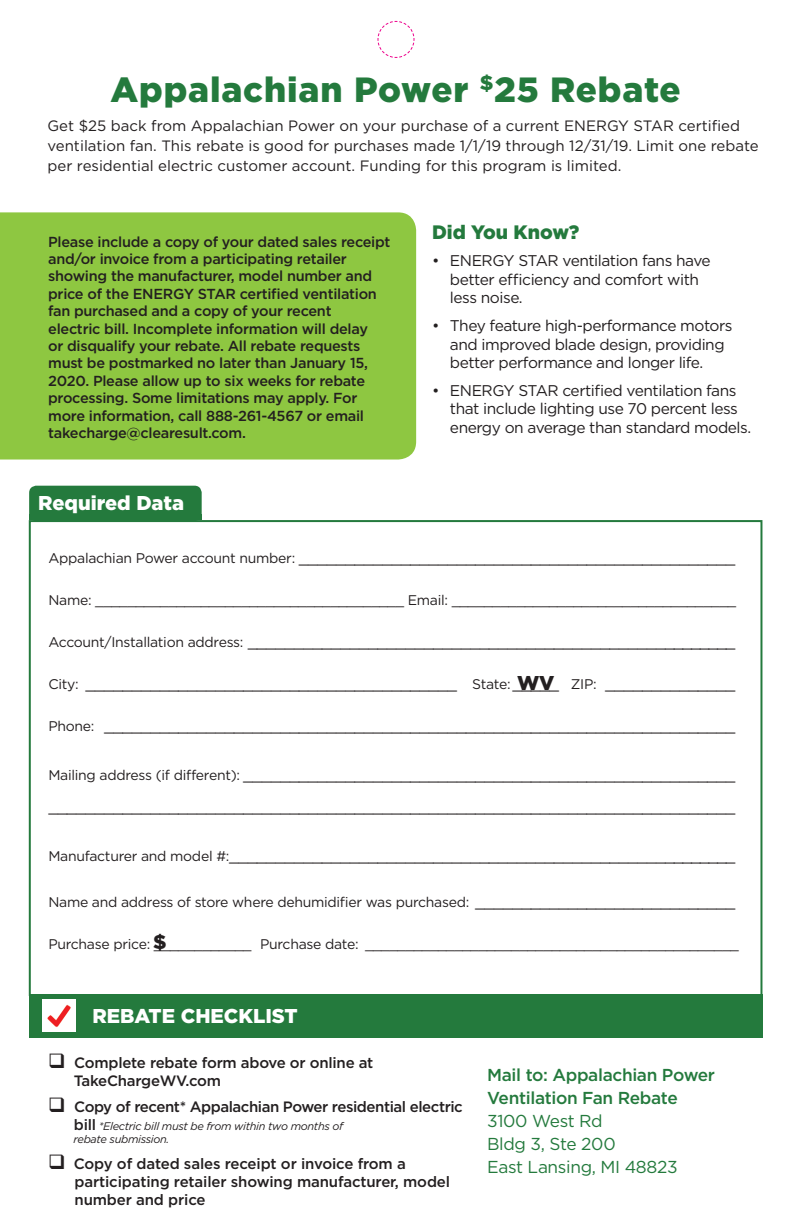
<style>
.page{position:relative;width:792px;height:1224px;background:#fff}
.page>*{position:absolute;margin:0;border:0;box-sizing:border-box;transform-origin:0 0}
.t1{font:900 35px "Gotham";letter-spacing:.025em;color:#247a3d}
.t2{font:900 20px "Gotham";color:#fff}
.t3{font:900 20px "Gotham";color:#231f20}
.t4{font:900 19.4px "Gotham";color:#247a3d}
.t5{font:500 17.2px/23px "Gotham";letter-spacing:-.02em;color:#247a3d}
.t6{font:17.2px/23px "Gotham";letter-spacing:-.02em;color:#247a3d}
.t7{font:16px/32px "Gotham";color:#231f20}
.t8{font:15.6px/18.6px "Gotham";letter-spacing:-.03em;color:#231f20}
.t9{font:15px/20px "Gotham";color:#231f20}
.t10{font:500 15px/18px "Gotham";letter-spacing:-.015em;color:#231f20}
.t11{font:500 14.4px/17.4px "Gotham";letter-spacing:-.02em;color:#231f20}
.t12{font:14px "Gotham";letter-spacing:-.02em;color:#231f20}
.t13{font:italic 11px/13.2px "Gotham";letter-spacing:-.03em;color:#231f20}
.s1{font-size:14px}
.s2{font-size:16px}
.s3{font-weight:500;font-style:normal;font-size:15px}
</style>
<div class="page">
<div style="left:29px;top:994px;width:733px;height:44px;background:#247a3d"></div>
<img style="left:43px;top:999px;width:32px;height:33px">
<div style="left:0;top:212px;width:416px;height:248px;background:#8ec741"></div>
<div style="left:29px;top:520px;width:733px;height:476px;border:2px solid #247a3d"></div>
<div style="left:29px;top:514px;width:173px;height:6px;background:#247a3d"></div>
<div style="left:29px;top:486px;width:173px;height:35px;background:#247a3d;border-radius:7px"></div>
<svg style="left:377px;top:20px;width:38px;height:38px"></svg>
<h1 class="t1" style="left:110px;top:65px;width:572px">Appalachian Power <sup>$</sup>25 Rebate</h1>
<p class="t9" style="left:48px;top:116px;width:713px">Get $25 back from Appalachian Power on your purchase of a current ENERGY STAR certified ventilation fan. This rebate is good for purchases made 1/1/19 through 12/31/19. Limit one rebate per residential electric customer account. Funding for this program is limited.</p>
<p class="t11" style="left:48px;top:233px;width:344px">Please include a copy of your dated sales receipt and/or invoice from a participating retailer showing the manufacturer, model number and price of the ENERGY STAR certified ventilation fan purchased and a copy of your recent<br>electric bill. Incomplete information will delay<br>or disqualify your rebate. All rebate requests must be postmarked no later than January 15, 2020. Please allow up to six weeks for rebate processing. Some limitations may apply. For more information, call 888-261-4567 or email takecharge@clearesult.com.</p>
<p class="t2" style="left:38px;top:489px;width:147px">Required Data</p>
<p class="t4" style="left:432px;top:218px;width:149px">Did You Know?</p>
<p class="t8" style="left:450px;top:251px;width:262px;text-indent:-18px">• ENERGY STAR ventilation fans have better efficiency and comfort with less noise.</p>
<p class="t8" style="left:450px;top:316px;width:284px;text-indent:-18px">• They feature high-performance motors and improved blade design, providing better performance and longer life.</p>
<p class="t8" style="left:450px;top:381px;width:303px;text-indent:-18px">• ENERGY STAR certified ventilation fans that include lighting use 70 percent less energy on average than standard models.</p>
<p class="t7" style="left:48px;top:541px;width:689px"><span class="s1">Appalachian Power account number:</span> _______________________________________________</p>
<p class="t12" style="left:48px;top:591px;width:689px">Name: ______________________________________ Email: ___________________________________</p>
<p class="t7" style="left:48px;top:625px;width:688px"><span class="s1">Account/Installation address:</span> _____________________________________________________</p>
<p class="t7" style="left:48px;top:667px;width:689px"><span class="s1">City:</span> ________________________________________ <span class="s1">State:</span>_____ <span class="s1">ZIP:</span> ______________</p>
<p class="t7" style="left:48px;top:709px;width:689px"><span class="s1">Phone:</span> ____________________________________________________________________</p>
<p class="t7" style="left:48px;top:758px;width:689px"><span class="s1">Mailing address (if different):</span> _____________________________________________________ __________________________________________________________________________</p>
<p class="t7" style="left:48px;top:839px;width:688px"><span class="s1">Manufacturer and model #:</span>_______________________________________________________</p>
<p class="t12" style="left:48px;top:893px;width:689px">Name and address of store where dehumidifier was purchased: <span class="s2">____________________________</span></p>
<p class="t12" style="left:48px;top:935px;width:692px">Purchase price: ____________ Purchase date: ______________________________________________</p>
<p class="t3" style="left:517px;top:669px;width:39px">WV</p>
<p class="t3" style="left:153px;top:928px;width:15px">$</p>
<p class="t2" style="left:93px;top:1002px;width:207px">REBATE CHECKLIST</p>
<p class="t10" style="left:74px;top:1053px;width:301px;text-indent:-25px">❑ Complete rebate form above or online at<br>TakeChargeWV.com</p>
<p class="t10" style="left:48px;top:1097px;width:416px">❑ Copy of recent* Appalachian Power residential electric</p>
<p class="t13" style="left:74px;top:1119px;width:271px"><span class="s3">bill</span> *Electric bill must be from within two months of rebate submission.</p>
<p class="t10" style="left:75px;top:1155px;width:377px;text-indent:-26px">❑ Copy of dated sales receipt or invoice from a participating retailer showing manufacturer, model number and price</p>
<p class="t5" style="left:487px;top:1063px;width:229px">Mail to: Appalachian Power<br>Ventilation Fan Rebate</p>
<p class="t6" style="left:487px;top:1109px;width:192px">3100 West Rd<br>Bldg 3, Ste 200<br>East Lansing, MI 48823</p>
</div>
